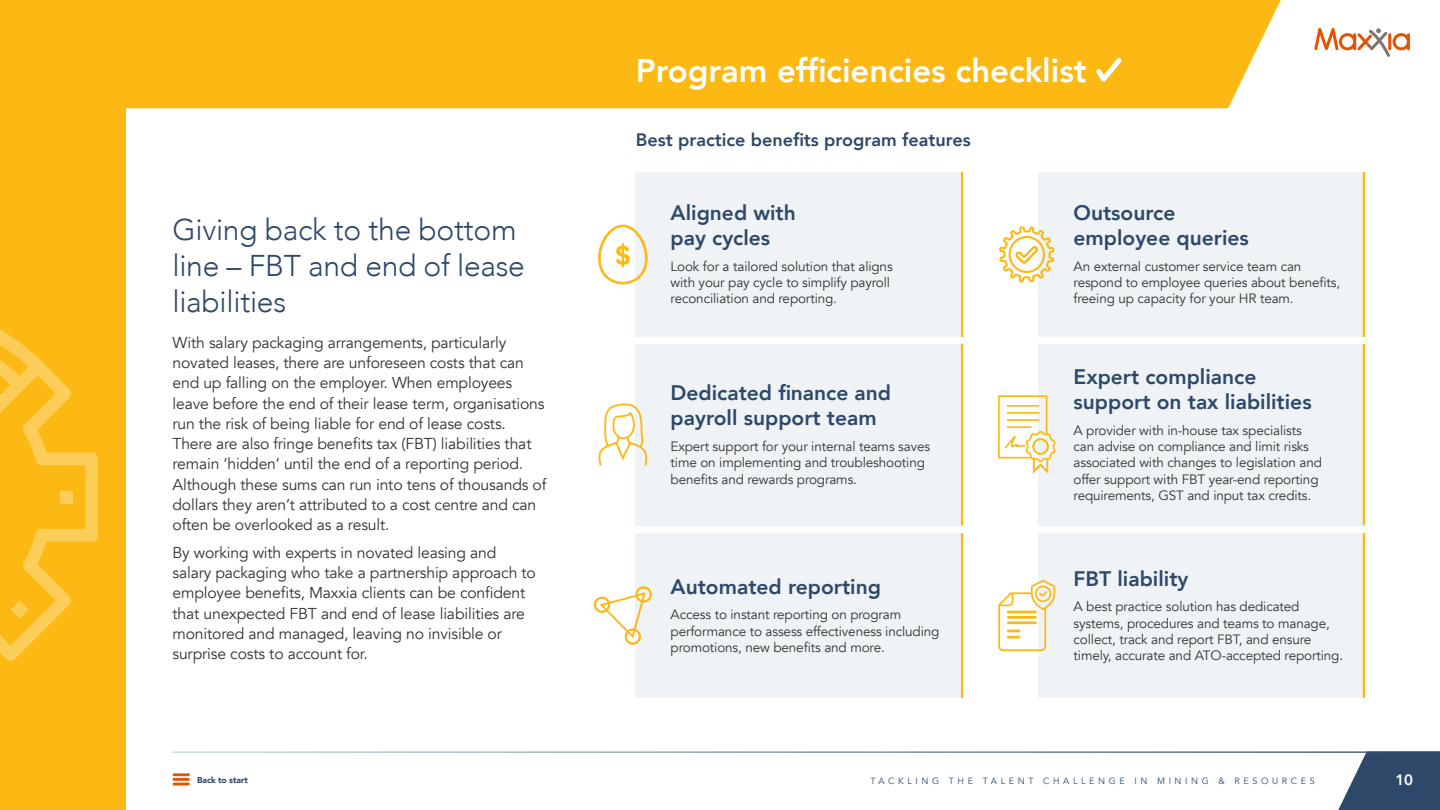
<style>
.page{position:relative;width:1440px;height:810px;background:#fff}
.page>*{position:absolute;margin:0;border:0;box-sizing:border-box;transform-origin:0 0}
.t1{font:800 32.78px "Avenir";color:#fff}
.t2{font:300 30px/36px "Avenir";letter-spacing:-.01em;color:#2e486a}
.t3{font:800 21px/25.2px "Avenir";color:#2e486a}
.t4{font:800 18px "Avenir";color:#2e486a}
.t5{font:15.75px/20.2px "Avenir";letter-spacing:-.01em;color:#333}
.t6{font:800 15px "Avenir";color:#fff}
.t7{font:13.5px/16.2px "Avenir";letter-spacing:-.01em;color:#333}
.t8{font:9px "Avenir";letter-spacing:.4em;color:#2e486a}
.t9{font:900 8.55px "Avenir";letter-spacing:-.01em;color:#2e486a}
</style>
<div class="page">
<svg style="left:1338px;top:753px;width:102px;height:57px;background:#4a617e"></svg>
<svg style="left:1314px;top:28px;width:96px;height:29px"></svg>
<hr style="left:174px;top:773px;width:14px;height:3px;background:#e55302">
<hr style="left:174px;top:778px;width:14px;height:3px;background:#e55302">
<svg style="left:174px;top:783px;width:14px;height:2px"></svg>
<div style="left:0;top:0;width:126px;height:810px;background:#fdb913"></div>
<div style="left:126px;top:0;width:1155px;height:108px;background:#fdb913"></div>
<svg style="left:1096px;top:58px;width:26px;height:24px"></svg>
<svg style="left:0;top:330px;width:98px;height:331px"></svg>
<div style="left:636px;top:172px;width:326px;height:165px;background:#eff3f5"></div>
<hr style="left:961px;top:172px;width:2px;height:165px;background:#fdb913">
<div style="left:636px;top:344px;width:326px;height:182px;background:#eff3f5"></div>
<hr style="left:961px;top:344px;width:2px;height:182px;background:#fdb913">
<div style="left:636px;top:533px;width:326px;height:165px;background:#eff3f5"></div>
<hr style="left:961px;top:533px;width:2px;height:165px;background:#fdb913">
<div style="left:1039px;top:172px;width:326px;height:165px;background:#eff3f5"></div>
<hr style="left:1363px;top:172px;width:2px;height:165px;background:#fdb913">
<div style="left:1039px;top:344px;width:326px;height:181px;background:#eff3f5"></div>
<hr style="left:1363px;top:344px;width:2px;height:181px;background:#fdb913">
<div style="left:1039px;top:533px;width:326px;height:165px;background:#eff3f5"></div>
<hr style="left:1363px;top:533px;width:2px;height:165px;background:#fdb913">
<svg style="left:598px;top:225px;width:50px;height:59px"></svg>
<svg style="left:598px;top:404px;width:50px;height:64px"></svg>
<svg style="left:594px;top:584px;width:58px;height:60px"></svg>
<svg style="left:999px;top:226px;width:55px;height:57px"></svg>
<svg style="left:998px;top:394px;width:58px;height:82px"></svg>
<div style="left:1033px;top:438px;width:16px;height:16px;border:2px solid #fdb913;border-radius:50%"></div>
<div style="left:1032px;top:438px;width:17px;height:17px;border:2px solid #fdb913;border-radius:50%"></div>
<svg style="left:998px;top:580px;width:57px;height:71px"></svg>
<h1 class="t1" style="left:636px;top:45px;width:452px">Program efficiencies checklist</h1>
<h2 class="t2" style="left:172px;top:212px;width:354px">Giving back to the bottom line – FBT and end of lease liabilities</h2>
<p class="t5" style="left:172px;top:332px;width:375px">With salary packaging arrangements, particularly novated leases, there are unforeseen costs that can end up falling on the employer. When employees leave before the end of their lease term, organisations run the risk of being liable for end of lease costs.<br>There are also fringe benefits tax (FBT) liabilities that remain ‘hidden’ until the end of a reporting period.<br>Although these sums can run into tens of thousands of dollars they aren’t attributed to a cost centre and can often be overlooked as a result.</p>
<p class="t5" style="left:172px;top:543px;width:365px">By working with experts in novated leasing and salary packaging who take a partnership approach to employee benefits, Maxxia clients can be confident that unexpected FBT and end of lease liabilities are monitored and managed, leaving no invisible or surprise costs to account for.</p>
<h3 class="t4" style="left:636px;top:125px;width:337px">Best practice benefits program features</h3>
<h3 class="t3" style="left:671px;top:200px;width:127px">Aligned with pay cycles</h3>
<p class="t7" style="left:671px;top:259px;width:224px">Look for a tailored solution that aligns with your pay cycle to simplify payroll reconciliation and reporting.</p>
<h3 class="t3" style="left:671px;top:380px;width:222px">Dedicated finance and payroll support team</h3>
<p class="t7" style="left:671px;top:439px;width:261px">Expert support for your internal teams saves time on implementing and troubleshooting benefits and rewards programs.</p>
<h3 class="t3" style="left:671px;top:574px;width:212px">Automated reporting</h3>
<p class="t7" style="left:671px;top:607px;width:270px">Access to instant reporting on program performance to assess effectiveness including promotions, new benefits and more.</p>
<h3 class="t3" style="left:1074px;top:200px;width:177px">Outsource employee queries</h3>
<p class="t7" style="left:1074px;top:259px;width:268px">An external customer service team can respond to employee queries about benefits, freeing up capacity for your HR team.</p>
<h3 class="t3" style="left:1074px;top:364px;width:240px">Expert compliance support on tax liabilities</h3>
<p class="t7" style="left:1074px;top:422px;width:250px">A provider with in-house tax specialists can advise on compliance and limit risks associated with changes to legislation and offer support with FBT year-end reporting requirements, GST and input tax credits.</p>
<h3 class="t3" style="left:1074px;top:566px;width:116px">FBT liability</h3>
<p class="t7" style="left:1074px;top:599px;width:271px">A best practice solution has dedicated systems, procedures and teams to manage, collect, track and report FBT, and ensure timely, accurate and ATO-accepted reporting.</p>
<p class="t9" style="left:197px;top:772px;width:52px">Back to start</p>
<p class="t8" style="left:870px;top:775px;width:446px">TACKLING THE TALENT CHALLENGE IN MINING &amp; RESOURCES</p>
<p class="t6" style="left:1395px;top:768px;width:19px">10</p>
</div>
